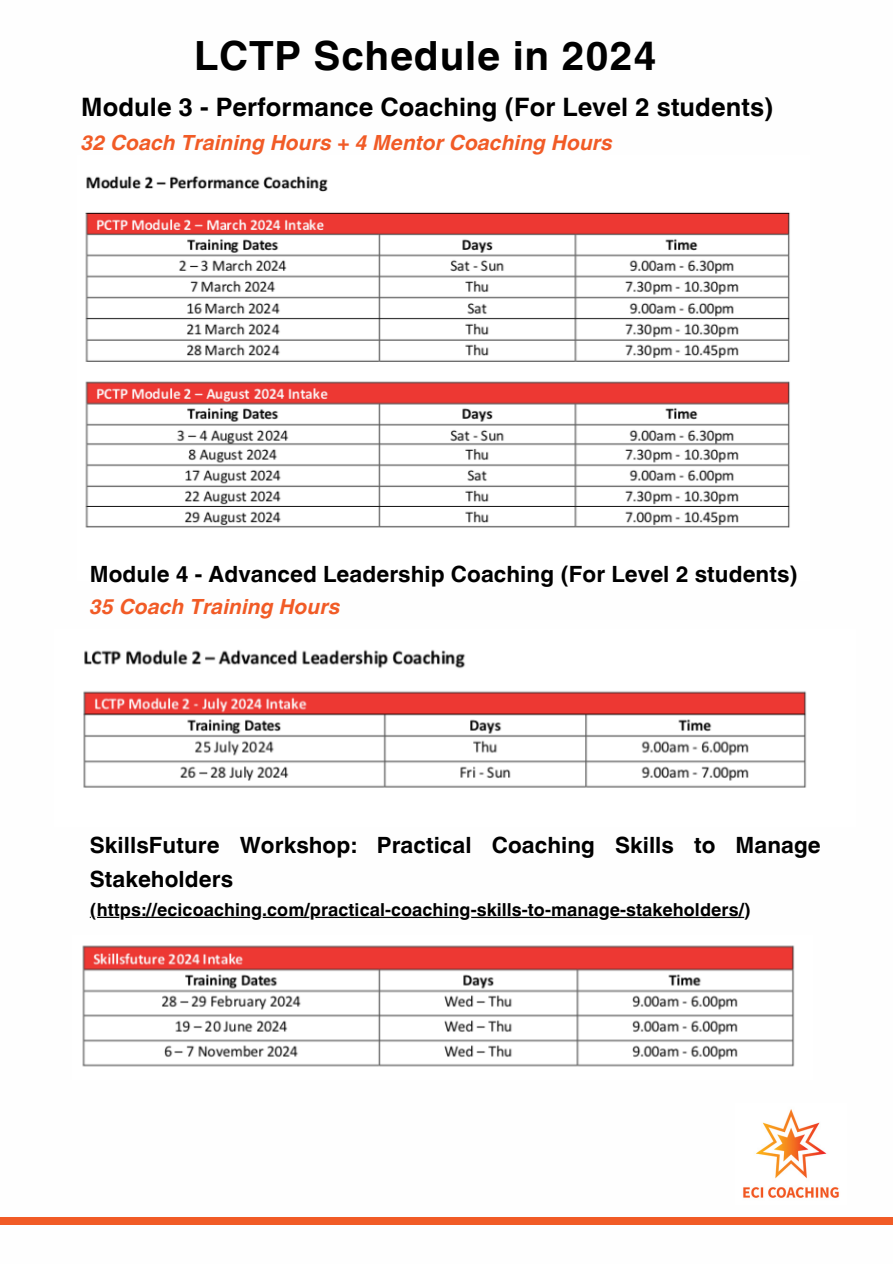
<style>
.page{position:relative;width:893px;height:1264px;background:#fff}
.page>*{position:absolute;margin:0;border:0;box-sizing:border-box;transform-origin:0 0}
.t1{font:700 40.2px "Helvetica World";letter-spacing:.02em;color:#000}
.t2{font:700 25.35px "Helvetica World";letter-spacing:.005em;color:#000}
.t3{font:700 22.35px/33.9px "Helvetica World";letter-spacing:.005em;color:#000}
.t4{font:italic 700 20.85px "Helvetica World";letter-spacing:.005em;color:#f15b26}
.t5{font:700 17.85px "Helvetica World";letter-spacing:.005em;color:#000}
</style>
<div class="page">
<div style="left:0;top:1217px;width:892px;height:7px;background:#f15b26"></div>
<img style="left:743px;top:1109px;width:96px;height:89px">
<img style="left:83px;top:649px;width:724px;height:139px">
<img style="left:85px;top:176px;width:705px;height:352px">
<img style="left:82px;top:945px;width:713px;height:122px">
<hr style="left:90px;top:916px;width:654px;height:2px;background:#000">
<p class="t1" style="left:194px;top:23px;width:464px">LCTP Schedule in 2024</p>
<p class="t2" style="left:81px;top:86px;width:694px">Module 3 - Performance Coaching (For Level 2 students)</p>
<p class="t4" style="left:81px;top:125px;width:533px">32 Coach Training Hours + 4 Mentor Coaching Hours</p>
<p class="t3" style="left:90px;top:555px;width:709px">Module 4 - Advanced Leadership Coaching (For Level 2 students)</p>
<p class="t4" style="left:90px;top:589px;width:252px">35 Coach Training Hours</p>
<p class="t3" style="left:90px;top:825px;width:732px">SkillsFuture Workshop: Practical Coaching Skills to Manage<br>Stakeholders</p>
<p class="t5" style="left:90px;top:894px;width:662px">(https://ecicoaching.com/practical-coaching-skills-to-manage-stakeholders/)</p>
</div>
